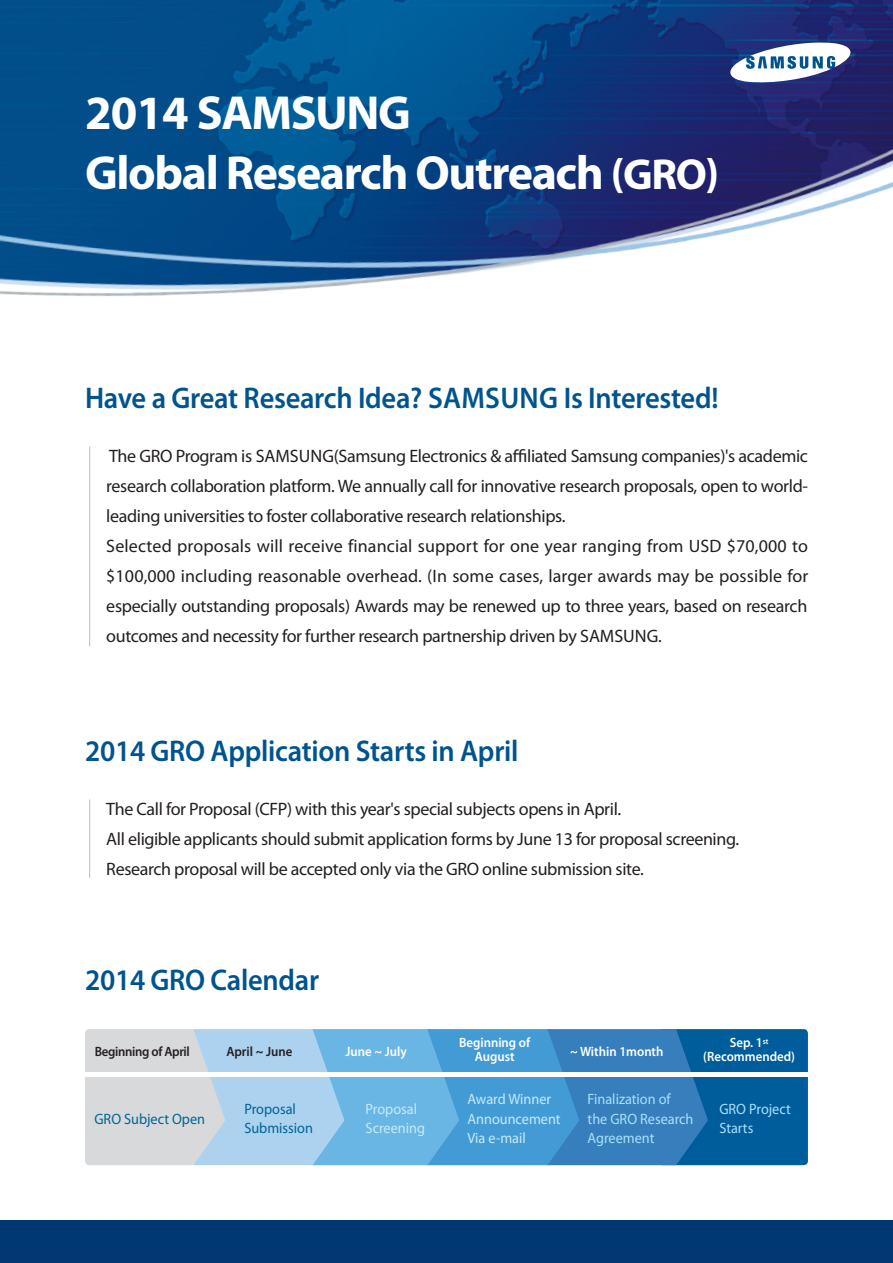
<style>
.page{position:relative;width:893px;height:1263px;background:#fff}
.page>*{position:absolute;margin:0;border:0;box-sizing:border-box;transform-origin:0 0}
.t1{font:700 48px "Myriad Pro";letter-spacing:-.03em;color:#fff}
.t2{font:600 30px "Myriad Pro";letter-spacing:-.01em;color:#00548e;scale:.95 1}
.t3{font:18px/30px "Myriad Pro";letter-spacing:-.02em;color:#231f20;text-align:justify}
.t4{font:15px/19.5px "Myriad Pro";color:#aae0f9;scale:.95 1}
.t5{font:15px/19.5px "Myriad Pro";color:#c6eafa;scale:.95 1}
.t6{font:15px/19.5px "Myriad Pro";color:#006494;scale:.95 1}
.t7{font:600 13.5px/13.5px "Myriad Pro";color:#fff;text-align:center;scale:.95 1}
.t8{font:600 13.5px "Myriad Pro";letter-spacing:-.025em;color:#231f20;scale:.95 1}
.t9{font:600 13.5px "Myriad Pro";color:#231f20;scale:.95 1}
.s1{font-size:43.5px}
</style>
<div class="page">
<img style="left:0;top:0;width:893px;height:53px">
<img style="left:0;top:53px;width:893px;height:243px">
<div style="left:659px;top:1029px;width:149px;height:136px;background:#005d9c;border-radius:4px"></div>
<svg style="left:723px;top:41px;width:134px;height:43px"></svg>
<hr style="left:89px;top:446px;width:1px;height:200px;background:#bcbdc0">
<hr style="left:89px;top:799px;width:1px;height:79px;background:#bcbdc0">
<div style="left:0;top:1220px;width:893px;height:43px;background:#013874"></div>
<svg style="left:85px;top:1029px;width:623px;height:136px;background:#78b0d7"></svg>
<hr style="left:81px;top:1072px;width:731px;height:4px;background:#fff">
<p class="t1" style="left:85px;top:82px;width:327px">2014 SAMSUNG</p>
<p class="t1" style="left:85px;top:142px;width:636px">Global Research Outreach <span class="s1">(GRO)</span></p>
<p class="t2" style="left:85px;top:379px;width:668px">Have a Great Research Idea? SAMSUNG Is Interested!</p>
<p class="t3" style="left:106px;top:440px;width:703px">The GRO Program is SAMSUNG(Samsung Electronics &amp; affiliated Samsung companies)'s academic research collaboration platform. We annually call for innovative research proposals, open to world&shy;leading universities to foster collaborative research relationships.</p>
<p class="t3" style="left:106px;top:530px;width:704px">Selected proposals will receive financial support for one year ranging from USD $70,000 to $100,000 including reasonable overhead. (In some cases, larger awards may be possible for especially outstanding proposals) Awards may be renewed up to three years, based on research outcomes and necessity for further research partnership driven by SAMSUNG.</p>
<p class="t2" style="left:85px;top:732px;width:458px">2014 GRO Application Starts in April</p>
<p class="t3" style="left:106px;top:793px;width:516px">The Call for Proposal (CFP) with this year's special subjects opens in April.</p>
<p class="t3" style="left:106px;top:823px;width:634px">All eligible applicants should submit application forms by June 13 for proposal screening.</p>
<p class="t3" style="left:106px;top:853px;width:539px">Research proposal will be accepted only via the GRO online submission site.</p>
<p class="t2" style="left:85px;top:961px;width:248px">2014 GRO Calendar</p>
<p class="t8" style="left:95px;top:1042px;width:102px">Beginning of April</p>
<p class="t9" style="left:226px;top:1042px;width:71px">April ~ June</p>
<p class="t7" style="left:346px;top:1044px;width:66px">June ~ July</p>
<p class="t7" style="left:459px;top:1035px;width:77px">Beginning of<br>August</p>
<p class="t7" style="left:570px;top:1044px;width:100px">~ Within 1month</p>
<p class="t7" style="left:730px;top:1035px;width:42px">Sep. 1<sup>st</sup></p>
<p class="t7" style="left:703px;top:1049px;width:98px">(Recommended)</p>
<p class="t6" style="left:94px;top:1108px;width:118px">GRO Subject Open</p>
<p class="t6" style="left:244px;top:1099px;width:74px">Proposal<br>Submission</p>
<p class="t5" style="left:366px;top:1099px;width:64px">Proposal<br>Screening</p>
<p class="t5" style="left:468px;top:1089px;width:100px">Award Winner<br>Announcement</p>
<p class="t5" style="left:468px;top:1128px;width:63px">Via e-mail</p>
<p class="t4" style="left:588px;top:1089px;width:89px">Finalization of</p>
<p class="t4" style="left:588px;top:1108px;width:113px">the GRO Research<br>Agreement</p>
<p class="t4" style="left:719px;top:1099px;width:77px">GRO Project<br>Starts</p>
</div>
